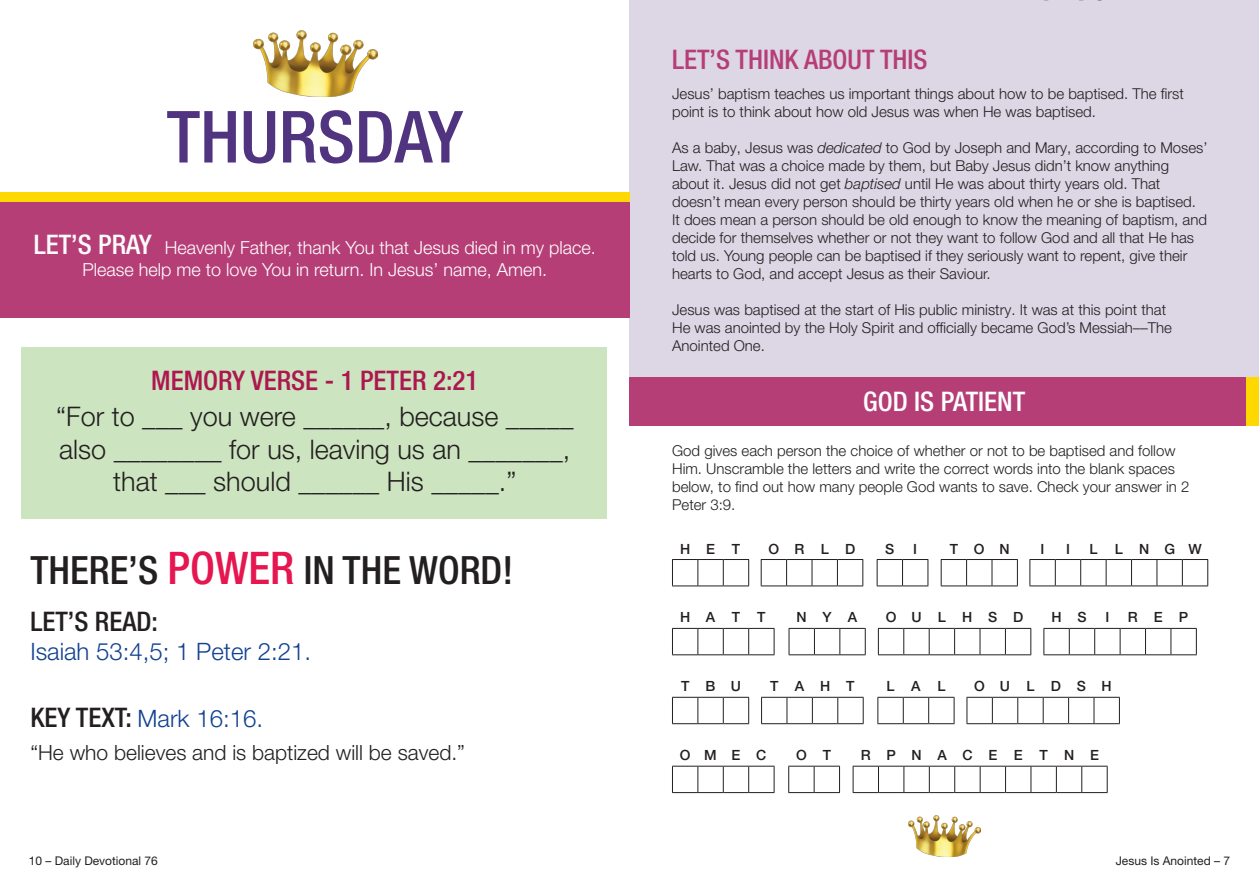
<style>
.page{position:relative;width:1259px;height:893px;background:#fff}
.page>*{position:absolute;margin:0;border:0;box-sizing:border-box;transform-origin:0 0}
.t1{font:500 condensed 72px "Helvetica Neue LT Pro";color:#50347f}
.t2{font:500 condensed 39px "Helvetica Neue LT Pro";color:#231f20}
.t3{font:300 27px/32.4px "Helvetica Neue LT Pro";color:#231f20;text-align:center}
.t4{font:500 condensed 27px "Helvetica Neue LT Pro";color:#ad1750}
.t5{font:500 condensed 27px "Helvetica Neue LT Pro";color:#b63e77}
.t6{font:500 condensed 27px "Helvetica Neue LT Pro";color:#fff}
.t7{font:500 condensed 27px "Helvetica Neue LT Pro";color:#231f20}
.t8{font:300 24px "Helvetica Neue LT Pro";color:#124291}
.t9{font:300 21px "Helvetica Neue LT Pro";color:#231f20}
.t10{font:300 18px/21.6px "Helvetica Neue LT Pro";color:#fff;text-align:center}
.t11{font:300 15px/18px "Helvetica Neue LT Pro";color:#231f20}
.t12{font:500 14.1px "Helvetica Neue LT Pro";letter-spacing:1.125em;color:#231f20}
.t13{font:12px "Helvetica Neue LT Pro";color:#231f20}
.s1{font-weight:500;font-stretch:condensed;font-size:27px;color:#fcfbfc}
.s2{font-size:45px;color:#e51650}
.s3{font-weight:500;font-stretch:condensed;font-size:27px;color:#231f20}
.s4{font-style:italic}
</style>
<div class="page">
<img style="left:908px;top:815px;width:72px;height:41px">
<div style="left:629px;top:0;width:630px;height:401px;background:#dcd6e5"></div>
<div style="left:629px;top:377px;width:630px;height:48px;background:#b63e77"></div>
<div style="left:1246px;top:377px;width:13px;height:48px;background:#ffd801"></div>
<svg style="left:672px;top:559px;width:77px;height:28px"></svg>
<svg style="left:761px;top:559px;width:102px;height:28px"></svg>
<svg style="left:876px;top:559px;width:52px;height:28px"></svg>
<svg style="left:941px;top:559px;width:77px;height:28px"></svg>
<svg style="left:1029px;top:559px;width:179px;height:28px"></svg>
<svg style="left:788px;top:628px;width:78px;height:27px"></svg>
<svg style="left:878px;top:628px;width:153px;height:27px"></svg>
<svg style="left:1043px;top:628px;width:154px;height:27px"></svg>
<svg style="left:672px;top:628px;width:102px;height:27px"></svg>
<svg style="left:877px;top:697px;width:77px;height:27px"></svg>
<svg style="left:672px;top:697px;width:77px;height:27px"></svg>
<svg style="left:966px;top:697px;width:154px;height:27px"></svg>
<svg style="left:761px;top:697px;width:103px;height:27px"></svg>
<svg style="left:788px;top:766px;width:52px;height:27px"></svg>
<svg style="left:852px;top:766px;width:255px;height:27px"></svg>
<svg style="left:672px;top:766px;width:102px;height:27px"></svg>
<div style="left:21px;top:347px;width:586px;height:171px;background:#cce4bf"></div>
<img style="left:253px;top:31px;width:125px;height:65px">
<div style="left:0;top:193px;width:629px;height:124px;background:#b63e77"></div>
<div style="left:0;top:193px;width:629px;height:9px;background:#ffd801"></div>
<p class="t1" style="left:167px;top:94px;width:298px">THURSDAY</p>
<p class="t10" style="left:34px;top:236px;width:564px"><span class="s1">LET’S PRAY</span> Heavenly Father, thank You that Jesus died in my place.<br>Please help me to love You in return. In Jesus’ name, Amen.</p>
<p class="t4" style="left:151px;top:364px;width:329px">MEMORY VERSE - 1 PETER 2:21</p>
<p class="t3" style="left:56px;top:400px;width:519px">“For to ___ you were ______, because _____ also ________ for us, leaving us an _______, that ___ should ______ His _____.”</p>
<p class="t2" style="left:30px;top:547px;width:484px">THERE’S <span class="s2">POWER</span> IN THE WORD!</p>
<p class="t7" style="left:30px;top:606px;width:129px">LET’S READ:</p>
<p class="t8" style="left:30px;top:637px;width:282px">Isaiah 53:4,5; 1 Peter 2:21.</p>
<p class="t8" style="left:30px;top:703px;width:234px"><span class="s3">KEY TEXT:</span> Mark 16:16.</p>
<p class="t9" style="left:30px;top:740px;width:436px">“He who believes and is baptized will be saved.”</p>
<p class="t13" style="left:29px;top:853px;width:131px">10 – Daily Devotional 76</p>
<p class="t5" style="left:672px;top:44px;width:257px">LET’S THINK ABOUT THIS</p>
<p class="t11" style="left:672px;top:84px;width:513px">Jesus’ baptism teaches us important things about how to be baptised. The first point is to think about how old Jesus was when He was baptised.</p>
<p class="t11" style="left:672px;top:138px;width:537px">As a baby, Jesus was <span class="s4">dedicated</span> to God by Joseph and Mary, according to Moses’ Law. That was a choice made by them, but Baby Jesus didn’t know anything about it. Jesus did not get <span class="s4">baptised</span> until He was about thirty years old. That doesn’t mean every person should be thirty years old when he or she is baptised.<br>It does mean a person should be old enough to know the meaning of baptism, and decide for themselves whether or not they want to follow God and all that He has told us. Young people can be baptised if they seriously want to repent, give their hearts to God, and accept Jesus as their Saviour.</p>
<p class="t11" style="left:672px;top:300px;width:501px">Jesus was baptised at the start of His public ministry. It was at this point that<br>He was anointed by the Holy Spirit and officially became God’s Messiah––The<br>Anointed One.</p>
<p class="t6" style="left:863px;top:385px;width:164px">GOD IS PATIENT</p>
<p class="t11" style="left:672px;top:441px;width:519px">God gives each person the choice of whether or not to be baptised and follow Him. Unscramble the letters and write the correct words into the blank spaces below, to find out how many people God wants to save. Check your answer in 2<br>Peter 3:9.</p>
<p class="t12" style="left:680px;top:540px;width:62px">HET</p>
<p class="t12" style="left:768px;top:540px;width:88px">ORLD</p>
<p class="t12" style="left:885px;top:540px;width:11px">S</p>
<p class="t12" style="left:913px;top:540px;width:5px">I</p>
<p class="t12" style="left:949px;top:540px;width:62px">TON</p>
<p class="t12" style="left:1040px;top:540px;width:5px">I</p>
<p class="t12" style="left:1066px;top:540px;width:5px">I</p>
<p class="t12" style="left:1089px;top:540px;width:114px">L LNGW</p>
<p class="t12" style="left:680px;top:609px;width:87px">HATT</p>
<p class="t12" style="left:796px;top:609px;width:62px">NYA</p>
<p class="t12" style="left:885px;top:609px;width:139px">OULHSD</p>
<p class="t12" style="left:1051px;top:609px;width:37px">H S</p>
<p class="t12" style="left:1105px;top:609px;width:5px">I</p>
<p class="t12" style="left:1128px;top:609px;width:62px">REP</p>
<p class="t12" style="left:681px;top:678px;width:62px">TBU</p>
<p class="t12" style="left:770px;top:678px;width:86px">TAHT</p>
<p class="t12" style="left:886px;top:678px;width:60px">LAL</p>
<p class="t12" style="left:974px;top:678px;width:139px">OULDSH</p>
<p class="t12" style="left:680px;top:747px;width:88px">OMEC</p>
<p class="t12" style="left:796px;top:747px;width:36px">O T</p>
<p class="t12" style="left:861px;top:747px;width:240px">RPNACEETNE</p>
<p class="t13" style="left:1115px;top:853px;width:116px">Jesus Is Anointed – 7</p>
</div>
